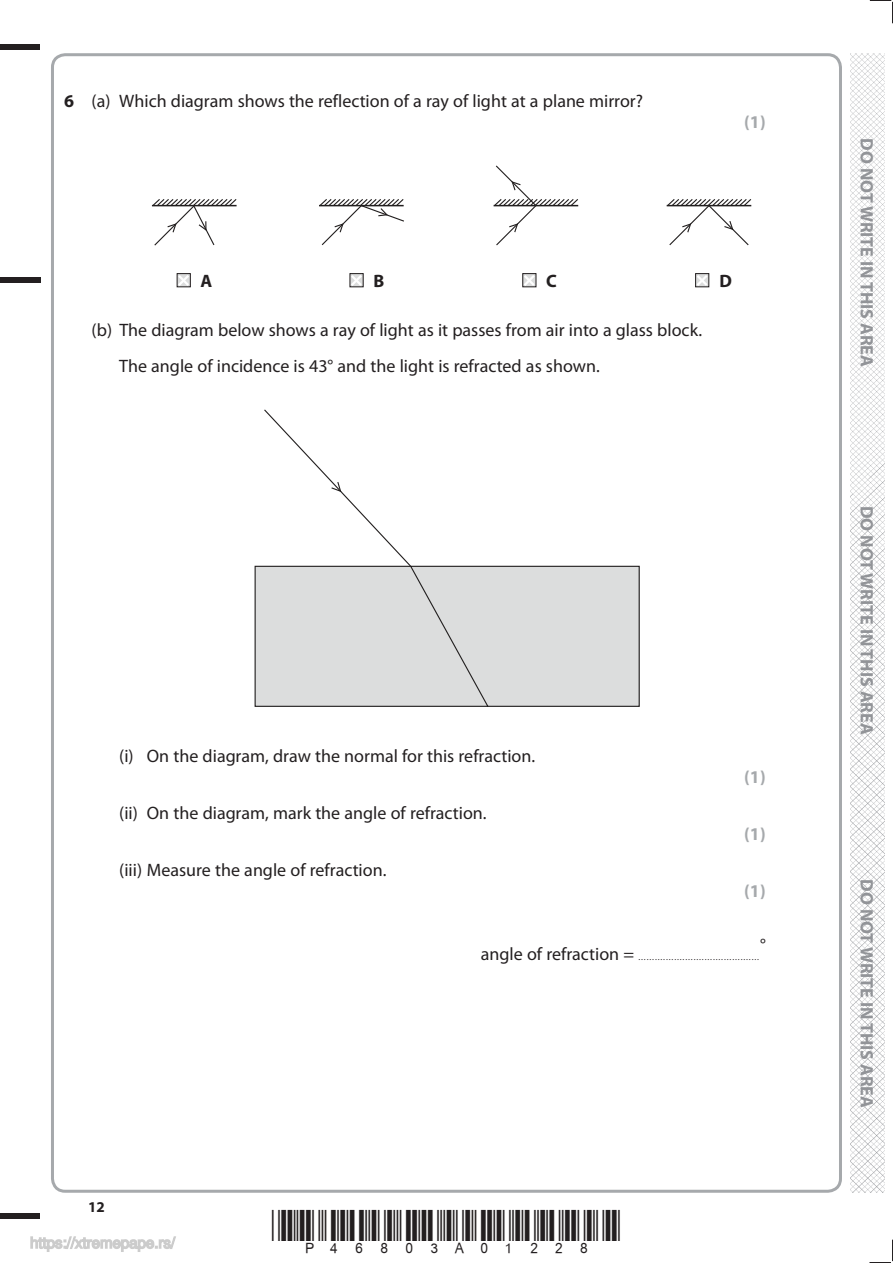
<style>
.page{position:relative;width:893px;height:1263px;background:#fff}
.page>*{position:absolute;margin:0;border:0;box-sizing:border-box;transform-origin:0 0}
.t1{font:18px/36px "Myriad Pro";color:#231f20}
.t2{font:700 18px "Myriad Pro";color:#929498}
.t3{font:700 18px "Myriad Pro";color:#a6a9ac}
.t4{font:700 18px "Myriad Pro";color:#231f20}
.t5{font:700 15px "Myriad Pro";color:#231f20}
.t6{font:9px "Myriad Pro";color:#231f20}
.s1{font-weight:700}
.s2{font-size:18px}
</style>
<div class="page">
<div style="left:0;top:44px;width:40px;height:5px;background:#231f20"></div>
<div style="left:0;top:1214px;width:40px;height:5px;background:#231f20"></div>
<svg style="left:870px;top:0;width:23px;height:23px"></svg>
<svg style="left:870px;top:1240px;width:23px;height:23px"></svg>
<img style="left:850px;top:53px;width:34px;height:1140px">
<svg style="left:151px;top:199px;width:86px;height:47px"></svg>
<svg style="left:666px;top:199px;width:86px;height:47px"></svg>
<svg style="left:493px;top:165px;width:86px;height:81px"></svg>
<svg style="left:319px;top:199px;width:85px;height:47px"></svg>
<div style="left:254px;top:565px;width:386px;height:142px;background:#dcdddd"></div>
<svg style="left:263px;top:409px;width:149px;height:159px"></svg>
<svg style="left:176px;top:273px;width:15px;height:15px"></svg>
<svg style="left:349px;top:273px;width:15px;height:15px"></svg>
<svg style="left:522px;top:273px;width:15px;height:15px"></svg>
<svg style="left:695px;top:273px;width:15px;height:15px"></svg>
<div style="left:0;top:277px;width:40px;height:6px;background:#231f20"></div>
<svg style="left:30px;top:1236px;width:146px;height:16px"></svg>
<p class="t1" style="left:64px;top:85px;width:580px"><span class="s1">6</span> (a) Which diagram shows the reflection of a ray of light at a plane mirror?</p>
<p class="t3" style="left:744px;top:115px;width:23px">(1)</p>
<p class="t4" style="left:201px;top:274px;width:13px">A</p>
<p class="t4" style="left:374px;top:274px;width:12px">B</p>
<p class="t4" style="left:546px;top:274px;width:12px">C</p>
<p class="t4" style="left:719px;top:274px;width:14px">D</p>
<p class="t1" style="left:119px;top:313px;width:584px;text-indent:-28px">(b) The diagram below shows a ray of light as it passes from air into a glass block.<br>The angle of incidence is 43° and the light is refracted as shown.</p>
<p class="t1" style="left:119px;top:739px;width:417px">(i) On the diagram, draw the normal for this refraction.</p>
<p class="t1" style="left:119px;top:796px;width:369px">(ii) On the diagram, mark the angle of refraction.</p>
<p class="t1" style="left:119px;top:853px;width:269px">(iii) Measure the angle of refraction.</p>
<p class="t3" style="left:744px;top:770px;width:23px">(1)</p>
<p class="t3" style="left:744px;top:827px;width:23px">(1)</p>
<p class="t3" style="left:744px;top:884px;width:23px">(1)</p>
<p class="t1" style="left:760px;top:928px;width:7px">°</p>
<p class="t5" style="left:88px;top:1201px;width:18px">12</p>
<p class="t6" style="left:481px;top:953px;width:280px"><span class="s2">angle of refraction =</span> ............................................</p>
<p class="t2" style="left:874px;top:138px;width:230px;rotate:90deg">DO NOT WRITE IN THIS AREA</p>
<p class="t2" style="left:874px;top:506px;width:230px;rotate:90deg">DO NOT WRITE IN THIS AREA</p>
<p class="t2" style="left:874px;top:879px;width:230px;rotate:90deg">DO NOT WRITE IN THIS AREA</p>
</div>
